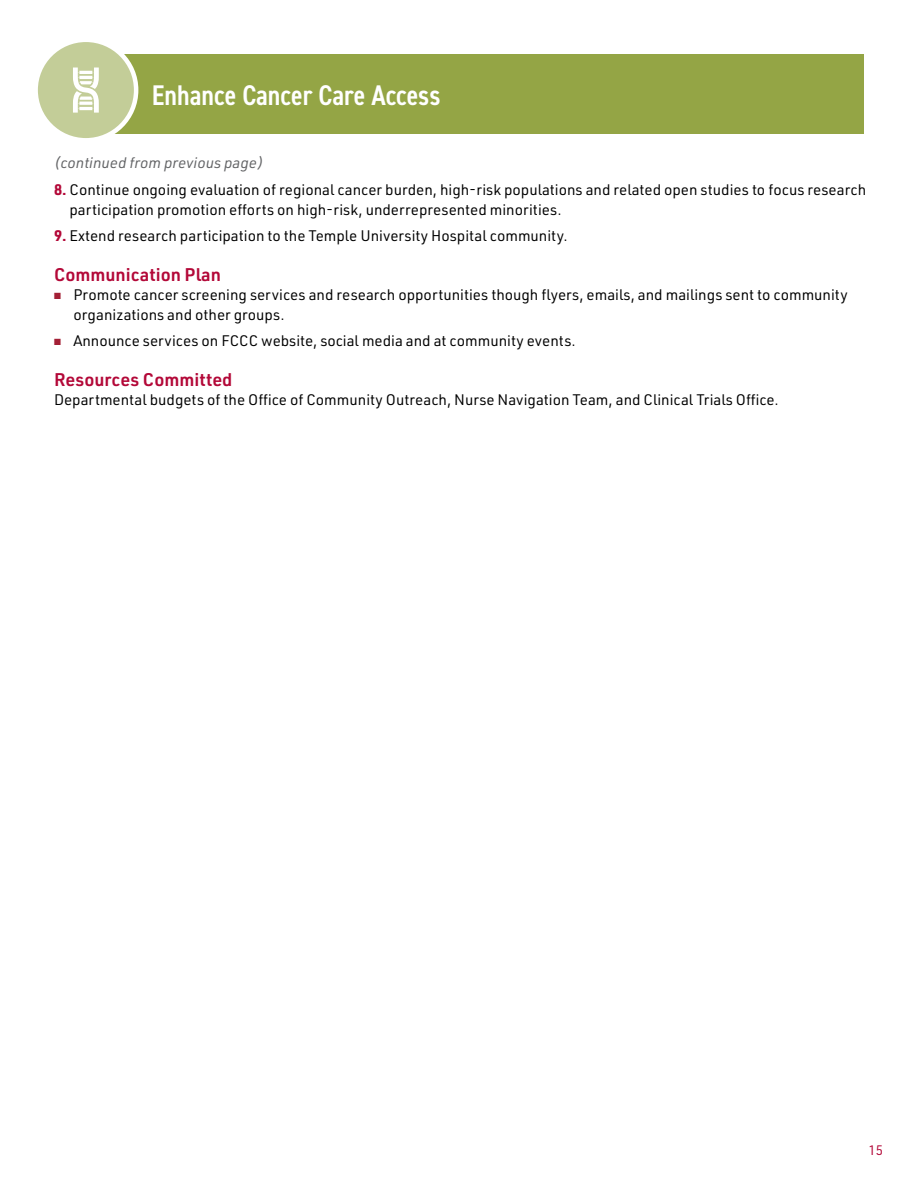
<style>
.page{position:relative;width:918px;height:1188px;background:#fff}
.page>*{position:absolute;margin:0;border:0;box-sizing:border-box;transform-origin:0 0}
.t1{font:600 condensed 28.5px "DIN2014";color:#fff}
.t2{font:600 18px "URWDIN";color:#b30838}
.t3{font:15px/19.5px "URWDIN";color:#000}
.t4{font:italic 15px "URWDIN";color:#636466}
.t5{font:13.5px "URWDIN";color:#b30838}
.s1{font-weight:700;color:#b30838}
.s2{color:#a32036}
</style>
<div class="page">
<div style="left:76px;top:54px;width:788px;height:79px;background:#94a545"></div>
<div style="left:36px;top:40px;width:100px;height:100px;background:#c3cd98;border-radius:50%"></div>
<svg style="left:73px;top:68px;width:26px;height:45px"></svg>
<div style="left:33px;top:38px;width:105px;height:105px;border:4px solid #fff;border-radius:50%"></div>
<h1 class="t1" style="left:152px;top:77px;width:290px">Enhance Cancer Care Access</h1>
<p class="t4" style="left:54px;top:153px;width:211px">(continued from previous page)</p>
<p class="t3" style="left:70px;top:180px;width:798px;text-indent:-16px"><span class="s1">8.</span> Continue ongoing evaluation of regional cancer burden, high-risk populations and related open studies to focus research participation promotion efforts on high-risk, underrepresented minorities.</p>
<p class="t3" style="left:54px;top:226px;width:512px"><span class="s1">9.</span> Extend research participation to the Temple University Hospital community.</p>
<p class="t2" style="left:54px;top:262px;width:169px">Communication Plan</p>
<p class="t3" style="left:74px;top:285px;width:776px;text-indent:-19px"><span class="s2">■</span> Promote cancer screening services and research opportunities though flyers, emails, and mailings sent to community organizations and other groups.</p>
<p class="t3" style="left:54px;top:331px;width:520px"><span class="s2">■</span> Announce services on FCCC website, social media and at community events.</p>
<p class="t2" style="left:54px;top:367px;width:180px">Resources Committed</p>
<p class="t3" style="left:54px;top:390px;width:723px">Departmental budgets of the Office of Community Outreach, Nurse Navigation Team, and Clinical Trials Office.</p>
<p class="t5" style="left:868px;top:1141px;width:16px">15</p>
</div>
